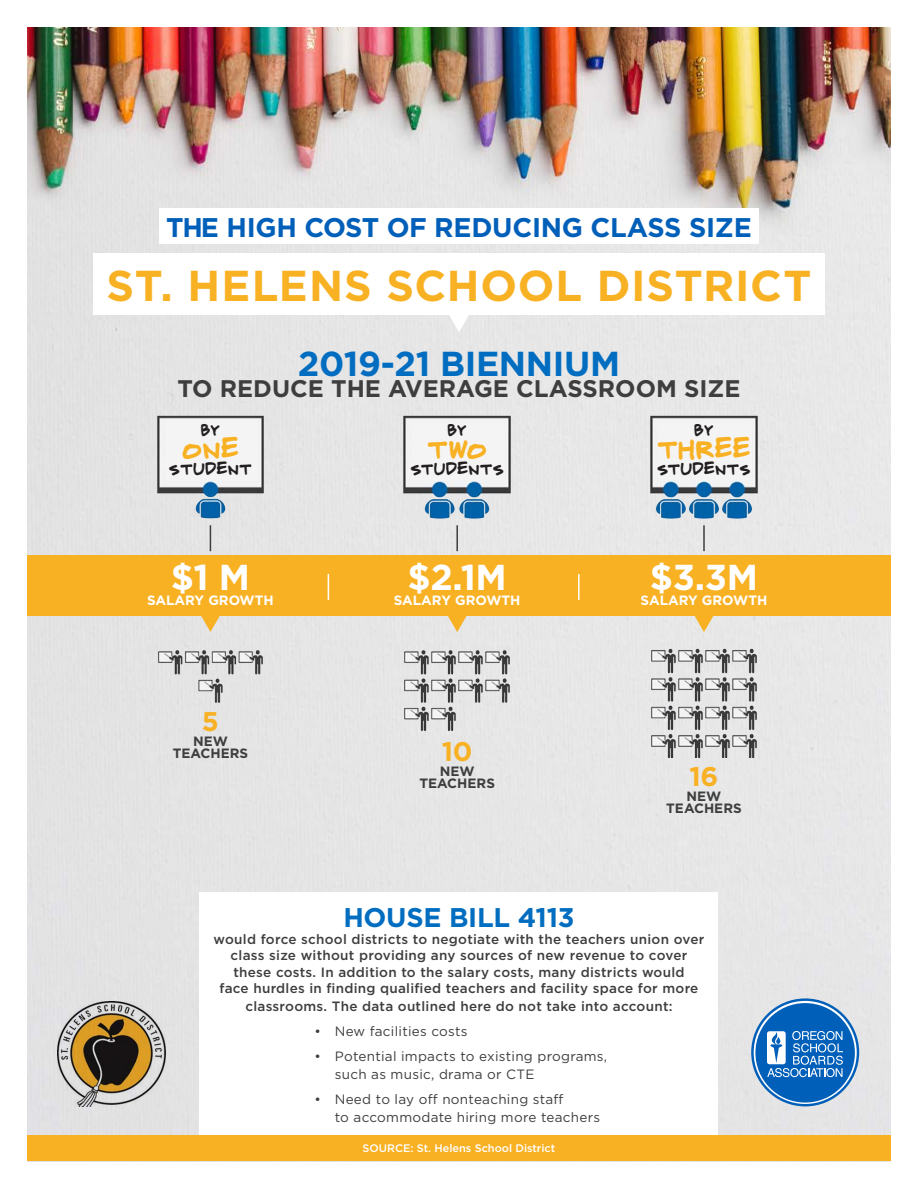
<style>
.page{position:relative;width:918px;height:1188px;background:#fff}
.page>*{position:absolute;margin:0;border:0;box-sizing:border-box;transform-origin:0 0}
.Smaller_Headline_-_1{font:700 43.2px "Gotham";letter-spacing:.015em;color:#f9b124}
.Smaller_Headline_-_1-2{font:700 36px "Gotham";color:#fff}
.t1{font:700 34.65px "Gotham";letter-spacing:-.01em;color:#006dc0}
.t2{font:700 27px "Gotham";letter-spacing:-.01em;color:#005fb9}
.t3{font:700 27px "Gotham";letter-spacing:-.01em;color:#006dc0}
.t4{font:27px "CJ Potter Handwriting";letter-spacing:-.01em;color:#f9b124}
.Smaller_Headline_-_1-3{font:700 27px "Gotham";color:#f9b124}
.t5{font:700 24px "Gotham";color:#3e3e3f}
.t6{font:16.5px "CJ Potter Handwriting";color:#231f20}
.t7{font:15px "CJ Potter Handwriting";color:#231f20}
.t8{font:500 13.5px/16.5px "Gotham";letter-spacing:.02em;color:#3e3e3f;text-align:center}
.t9{font:13.5px/18px "Gotham";letter-spacing:.02em;color:#3e3e3f}
.Smaller_Headline_-_1-4{font:700 13.5px "Gotham";color:#fff}
.Smaller_Headline_-_1-5{font:700 13.5px/12px "Gotham";color:#3e3e3f;text-align:center}
.t10{font:500 10.95px "Gotham";color:#fff}
</style>
<div class="page">
<img style="left:27px;top:27px;width:864px;height:1135px">
<div style="left:200px;top:892px;width:518px;height:243px;background:#fff"></div>
<div style="left:27px;top:555px;width:864px;height:60px;background:#f9b124"></div>
<svg style="left:449px;top:315px;width:20px;height:17px"></svg>
<div style="left:159px;top:208px;width:600px;height:35px;background:#fff"></div>
<svg style="left:751px;top:998px;width:108px;height:108px;background:#5894cd"></svg>
<img style="left:58px;top:1002px;width:108px;height:104px">
<div style="left:27px;top:1135px;width:864px;height:26px;background:#f9b124"></div>
<div style="left:93px;top:253px;width:732px;height:62px;background:#fff"></div>
<img style="left:154px;top:412px;width:113px;height:107px">
<img style="left:154px;top:646px;width:113px;height:58px">
<svg style="left:210px;top:525px;width:1px;height:26px"></svg>
<svg style="left:201px;top:615px;width:19px;height:17px"></svg>
<img style="left:401px;top:646px;width:113px;height:86px">
<img style="left:401px;top:412px;width:113px;height:110px">
<hr style="left:456px;top:525px;width:2px;height:26px;background:#3e3e3f">
<svg style="left:447px;top:615px;width:20px;height:17px"></svg>
<img style="left:648px;top:646px;width:112px;height:112px">
<img style="left:648px;top:412px;width:112px;height:110px">
<hr style="left:703px;top:525px;width:2px;height:26px;background:#3e3e3f">
<svg style="left:694px;top:615px;width:20px;height:17px"></svg>
<svg style="left:328px;top:574px;width:1px;height:26px"></svg>
<hr style="left:578px;top:574px;width:2px;height:26px;background:#fff">
<h3 class="t2" style="left:166px;top:209px;width:587px">THE HIGH COST OF REDUCING CLASS SIZE</h3>
<p class="Smaller_Headline_-_1" style="left:107px;top:258px;width:706px">ST. HELENS SCHOOL DISTRICT</p>
<h3 class="t1" style="left:298px;top:340px;width:324px">2019-21 BIENNIUM</h3>
<h3 class="t5" style="left:177px;top:373px;width:565px">TO REDUCE THE AVERAGE CLASSROOM SIZE</h3>
<p class="t7" style="left:201px;top:421px;width:21px">by</p>
<p class="t4" style="left:182px;top:432px;width:59px">one</p>
<p class="t6" style="left:169px;top:459px;width:85px">student</p>
<p class="t7" style="left:447px;top:421px;width:21px">by</p>
<p class="t4" style="left:427px;top:432px;width:62px">two</p>
<p class="t6" style="left:410px;top:459px;width:95px">students</p>
<p class="t7" style="left:694px;top:421px;width:21px">by</p>
<p class="t4" style="left:657px;top:432px;width:95px">three</p>
<p class="t6" style="left:657px;top:459px;width:95px">students</p>
<p class="Smaller_Headline_-_1-2" style="left:171px;top:554px;width:81px">$1 M</p>
<p class="Smaller_Headline_-_1-4" style="left:147px;top:591px;width:128px">SALARY GROWTH</p>
<p class="Smaller_Headline_-_1-2" style="left:408px;top:554px;width:101px">$2.1M</p>
<p class="Smaller_Headline_-_1-4" style="left:394px;top:591px;width:128px">SALARY GROWTH</p>
<p class="Smaller_Headline_-_1-2" style="left:650px;top:554px;width:110px">$3.3M</p>
<p class="Smaller_Headline_-_1-4" style="left:641px;top:591px;width:128px">SALARY GROWTH</p>
<p class="Smaller_Headline_-_1-3" style="left:202px;top:703px;width:19px">5</p>
<p class="Smaller_Headline_-_1-5" style="left:173px;top:735px;width:77px">NEW<br>TEACHERS</p>
<p class="Smaller_Headline_-_1-3" style="left:442px;top:734px;width:32px">10</p>
<p class="Smaller_Headline_-_1-5" style="left:419px;top:765px;width:77px">NEW<br>TEACHERS</p>
<p class="Smaller_Headline_-_1-3" style="left:689px;top:759px;width:30px">16</p>
<p class="Smaller_Headline_-_1-5" style="left:666px;top:790px;width:77px">NEW<br>TEACHERS</p>
<h3 class="t3" style="left:343px;top:900px;width:233px">HOUSE BILL 4113</h3>
<p class="t8" style="left:214px;top:931px;width:492px">would force school districts to negotiate with the teachers union over class size without providing any sources of new revenue to cover these costs. In addition to the salary costs, many districts would<br>face hurdles in finding qualified teachers and facility space for more</p>
<p class="t8" style="left:245px;top:998px;width:429px">classrooms. The data outlined here do not take into account:</p>
<p class="t9" style="left:315px;top:1022px;width:155px">• New facilities costs</p>
<p class="t9" style="left:335px;top:1047px;width:274px;text-indent:-20px">• Potential impacts to existing programs, such as music, drama or CTE</p>
<p class="t9" style="left:335px;top:1090px;width:267px;text-indent:-20px">• Need to lay off nonteaching staff<br>to accommodate hiring more teachers</p>
<p class="t10" style="left:363px;top:1141px;width:194px">SOURCE: St. Helens School District</p>
</div>
